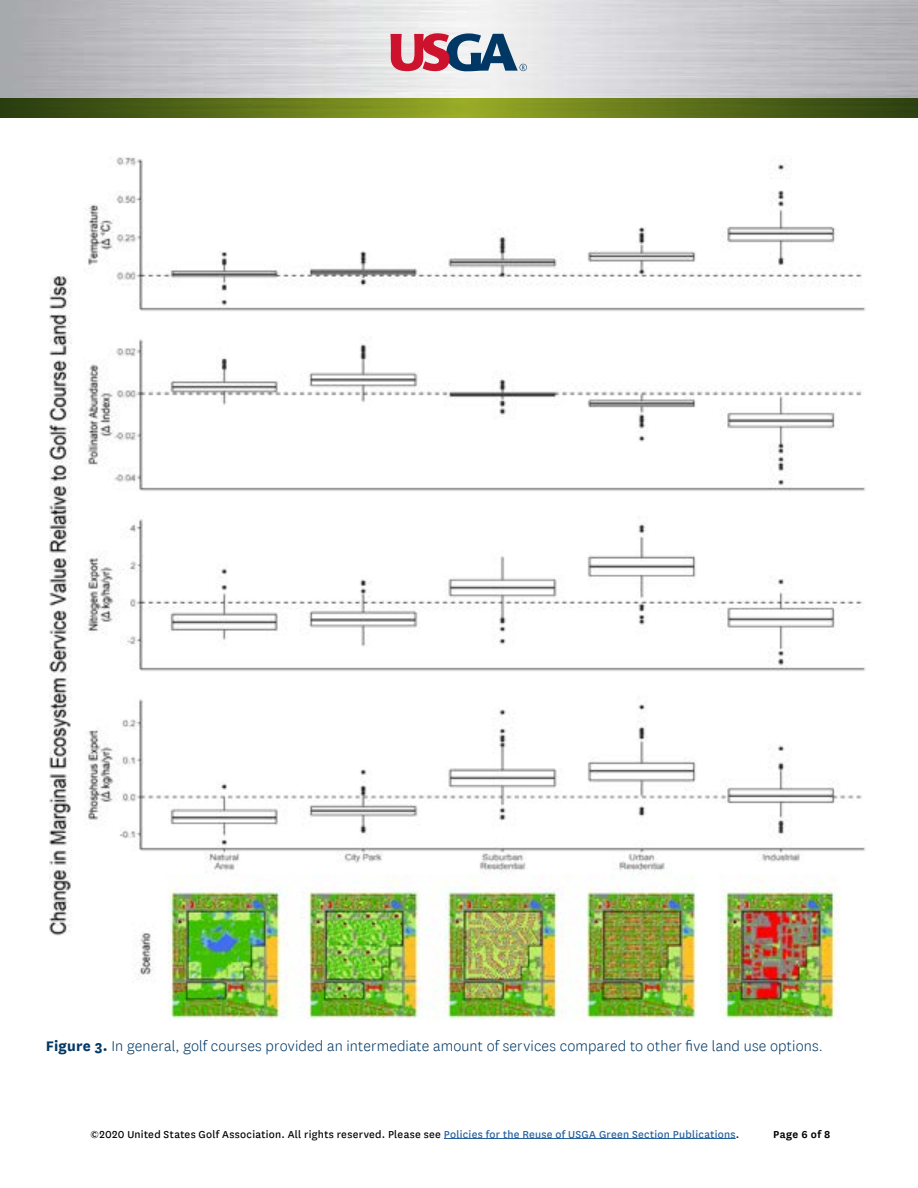
<style>
.page{position:relative;width:918px;height:1188px;background:#fff}
.page>*{position:absolute;margin:0;border:0;box-sizing:border-box;transform-origin:0 0}
.t1{font:300 16.5px "National";letter-spacing:.01em;color:#003865}
.t2{font:12px "National";letter-spacing:.025em;color:#000}
.t3{font:600 12px "National";letter-spacing:.035em;color:#000}
.s1{font-weight:700}
.s2{color:#215e9e}
</style>
<div class="page">
<svg style="left:0;top:98px;width:918px;height:20px;background:#5e711a"></svg>
<svg style="left:391px;top:33px;width:136px;height:38px"></svg>
<img style="left:49px;top:157px;width:817px;height:863px">
<hr style="left:444px;top:1138px;width:292px;height:1px;background:#215e9e">
<h1 class="t1" style="left:46px;top:1036px;width:778px"><span class="s1">Figure 3.</span> In general, golf courses provided an intermediate amount of services compared to other five land use options.</h1>
<p class="t2" style="left:91px;top:1127px;width:650px">©2020 United States Golf Association. All rights reserved. Please see <span class="s2">Policies for the Reuse of USGA Green Section Publications</span>.</p>
<p class="t3" style="left:773px;top:1126px;width:59px">Page 6 of 8</p>
</div>
